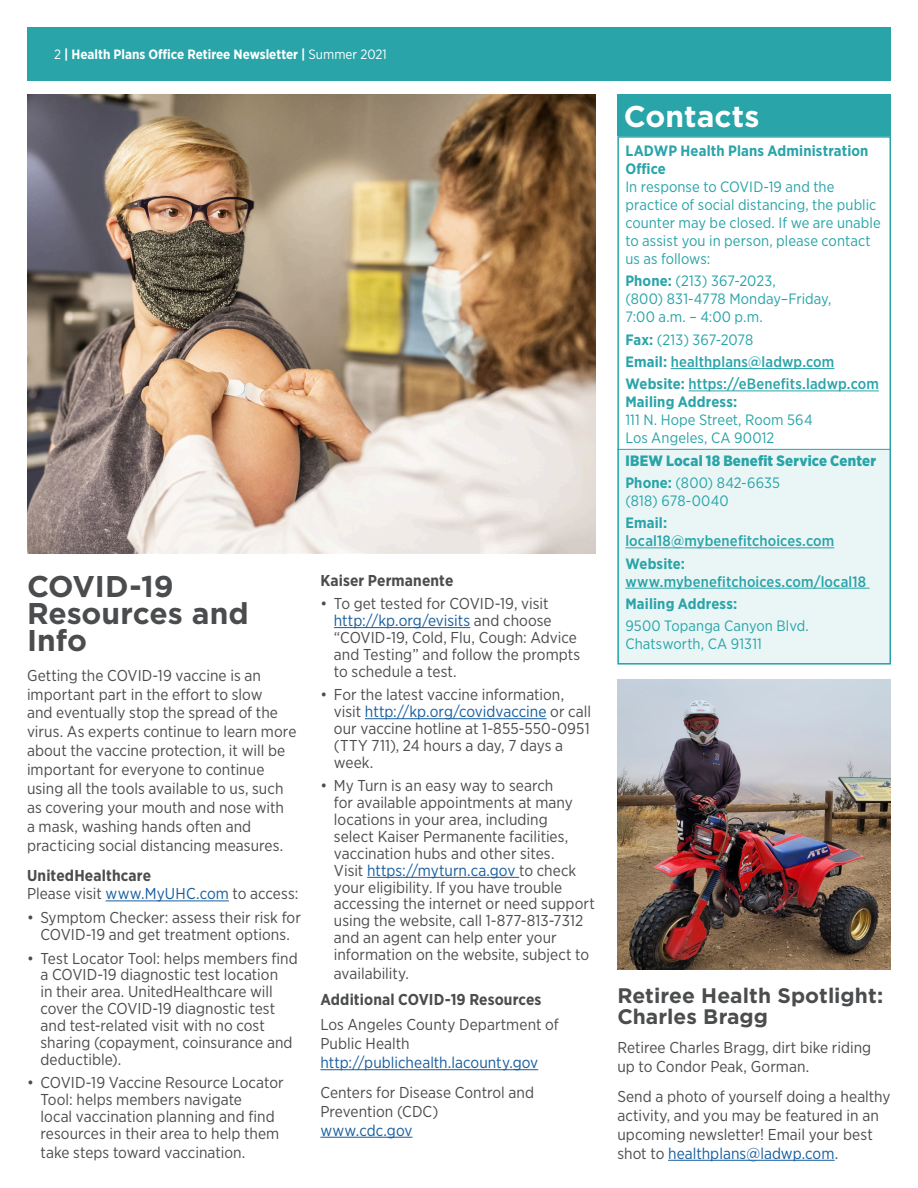
<style>
.page{position:relative;width:918px;height:1188px;background:#fff}
.page>*{position:absolute;margin:0;border:0;box-sizing:border-box;transform-origin:0 0}
.t1{font:700 30px/27px "Gotham";letter-spacing:-.005em;color:#4b4c4d}
.t2{font:700 30px "Gotham";color:#fff}
.t3{font:700 21px/21px "Gotham";color:#4b4c4d}
.t4{font:15.75px/16.8px "Gotham Narrow";color:#4b4c4d}
.t5{font:700 15.75px "Gotham Narrow";letter-spacing:.01em;color:#4b4c4d}
.t6{font:15.75px "Gotham Narrow";letter-spacing:.005em;color:#175d9e}
.t7{font:15px/18px "Gotham Narrow";letter-spacing:.005em;color:#29a4a9}
.t8{font:500 15px/22.4px "Gotham Narrow";letter-spacing:.01em;color:#29a4a9}
.t9{font:700 15px/18px "Gotham Narrow";letter-spacing:.01em;color:#29a4a9}
.t10{font:900 15px/22.4px "Gotham Narrow";letter-spacing:.015em;color:#29a4a9}
.t11{font:700 13.5px "Gotham Narrow";color:#fff}
.s1{font-weight:400}
.s2{font-weight:700}
.s3{color:#175d9e}
</style>
<div class="page">
<div style="left:27px;top:27px;width:864px;height:54px;background:#29a4a9"></div>
<div style="left:617px;top:449px;width:273px;height:215px;background:#eaf6f6"></div>
<hr style="left:671px;top:368px;width:163px;height:1px;background:#29a4a9">
<hr style="left:689px;top:391px;width:190px;height:1px;background:#29a4a9">
<hr style="left:625px;top:547px;width:209px;height:1px;background:#29a4a9">
<hr style="left:625px;top:588px;width:245px;height:1px;background:#29a4a9">
<div style="left:617px;top:136px;width:274px;height:529px;border:2px solid #29a4a9"></div>
<div style="left:617px;top:94px;width:274px;height:42px;background:#29a4a9"></div>
<hr style="left:668px;top:1160px;width:167px;height:1px;background:#175d9e">
<hr style="left:106px;top:901px;width:123px;height:1px;background:#175d9e">
<hr style="left:334px;top:627px;width:136px;height:1px;background:#175d9e">
<hr style="left:365px;top:718px;width:182px;height:1px;background:#175d9e">
<hr style="left:367px;top:877px;width:152px;height:1px;background:#175d9e">
<hr style="left:320px;top:1069px;width:218px;height:1px;background:#175d9e">
<hr style="left:320px;top:1137px;width:93px;height:1px;background:#175d9e">
<hr style="left:617px;top:449px;width:274px;height:1px;background:#29a4a9">
<img style="left:27px;top:94px;width:569px;height:460px">
<img style="left:617px;top:679px;width:274px;height:290px">
<p class="t11" style="left:54px;top:46px;width:334px"><span class="s1">2</span> | Health Plans Office Retiree Newsletter | <span class="s1">Summer 2021</span></p>
<h1 class="t1" style="left:27px;top:573px;width:223px">COVID-19<br>Resources and<br>Info</h1>
<p class="t4" style="left:27px;top:665px;width:271px;line-height:18.9px">Getting the COVID-19 vaccine is an important part in the effort to slow<br>and eventually stop the spread of the virus. As experts continue to learn more about the vaccine protection, it will be important for everyone to continue using all the tools available to us, such as covering your mouth and nose with<br>a mask, washing hands often and practicing social distancing measures.</p>
<p class="t4" style="left:27px;top:865px;width:273px;line-height:18.9px"><span class="s2">UnitedHealthcare<br></span>Please visit <span class="s3">www.MyUHC.com</span> to access:</p>
<p class="t4" style="left:27px;top:909px;width:275px;text-align:center">• Symptom Checker: assess their risk for<br>COVID-19 and get treatment options.</p>
<p class="t4" style="left:40px;top:949px;width:259px;text-indent:-13px">• Test Locator Tool: helps members find a COVID-19 diagnostic test location<br>in their area. UnitedHealthcare will cover the COVID-19 diagnostic test and test-related visit with no cost sharing (copayment, coinsurance and deductible).</p>
<p class="t4" style="left:40px;top:1074px;width:245px;text-indent:-13px">• COVID-19 Vaccine Resource Locator Tool: helps members navigate<br>local vaccination planning and find resources in their area to help them</p>
<p class="t4" style="left:40px;top:1144px;width:206px">take steps toward vaccination.</p>
<p class="t5" style="left:320px;top:570px;width:135px">Kaiser Permanente</p>
<p class="t4" style="left:334px;top:595px;width:248px;text-indent:-13px">• To get tested for COVID-19, visit <span class="s3">http://kp.org/evisits</span> and choose “COVID-19, Cold, Flu, Cough: Advice and Testing” and follow the prompts to schedule a test.</p>
<p class="t4" style="left:334px;top:686px;width:259px;text-indent:-13px">• For the latest vaccine information, visit <span class="s3">http://kp.org/covidvaccine</span> or call our vaccine hotline at 1-855-550-0951 (TTY 711), 24 hours a day, 7 days a week.</p>
<p class="t4" style="left:334px;top:777px;width:262px;text-indent:-13px">• My Turn is an easy way to search<br>for available appointments at many locations in your area, including<br>select Kaiser Permanente facilities, vaccination hubs and other sites.<br>Visit <span class="s3">https://myturn.ca.gov</span> to check your eligibility. If you have trouble accessing the internet or need support using the website, call 1-877-813-7312 and an agent can help enter your information on the website, subject to</p>
<p class="t4" style="left:334px;top:965px;width:77px">availability.</p>
<p class="t5" style="left:320px;top:989px;width:223px">Additional COVID-19 Resources</p>
<p class="t4" style="left:320px;top:1015px;width:240px;line-height:18.9px">Los Angeles County Department of<br>Public Health</p>
<p class="t6" style="left:320px;top:1053px;width:219px">http://publichealth.lacounty.gov</p>
<p class="t4" style="left:320px;top:1083px;width:215px;line-height:18.9px">Centers for Disease Control and<br>Prevention (CDC)</p>
<p class="t6" style="left:320px;top:1120px;width:94px">www.cdc.gov</p>
<h1 class="t2" style="left:624px;top:97px;width:137px">Contacts</h1>
<p class="t9" style="left:625px;top:142px;width:245px">LADWP Health Plans Administration<br>Office</p>
<p class="t7" style="left:625px;top:178px;width:257px">In response to COVID-19 and the practice of social distancing, the public counter may be closed. If we are unable to assist you in person, please contact us as follows:</p>
<p class="t7" style="left:625px;top:272px;width:208px"><span class="s2">Phone:</span> (213) 367-2023,<br>(800) 831-4778 Monday–Friday,<br>7:00 a.m. – 4:00 p.m.</p>
<p class="t8" style="left:625px;top:328px;width:255px"><span class="s2">Fax:</span> <span class="s1">(213) 367-2078<br></span><span class="s2">Email:</span> healthplans@ladwp.com<br><span class="s2">Website:</span> https://eBenefits.ladwp.com</p>
<p class="t9" style="left:625px;top:393px;width:113px">Mailing Address:</p>
<p class="t7" style="left:625px;top:411px;width:189px">111 N. Hope Street, Room 564<br>Los Angeles, CA 90012</p>
<p class="t10" style="left:625px;top:449px;width:252px">IBEW Local 18 Benefit Service Center<br><span class="s2">Phone:</span> <span class="s1">(800) 842-6635</span></p>
<p class="t7" style="left:625px;top:491px;width:105px">(818) 678-0040</p>
<p class="t9" style="left:625px;top:514px;width:43px">Email:</p>
<p class="t8" style="left:625px;top:530px;width:210px">local18@mybenefitchoices.com</p>
<p class="t9" style="left:625px;top:554px;width:61px">Website:</p>
<p class="t8" style="left:625px;top:570px;width:242px">www.mybenefitchoices.com/local18</p>
<p class="t9" style="left:625px;top:595px;width:113px">Mailing Address:</p>
<p class="t7" style="left:625px;top:617px;width:185px">9500 Topanga Canyon Blvd.<br>Chatsworth, CA 91311</p>
<h2 class="t3" style="left:617px;top:985px;width:267px">Retiree Health Spotlight:<br>Charles Bragg</h2>
<p class="t4" style="left:617px;top:1038px;width:255px;line-height:18.9px">Retiree Charles Bragg, dirt bike riding up to Condor Peak, Gorman.</p>
<p class="t4" style="left:617px;top:1087px;width:275px;line-height:18.9px">Send a photo of yourself doing a healthy activity, and you may be featured in an upcoming newsletter! Email your best shot to <span class="s3">healthplans@ladwp.com</span>.</p>
</div>
